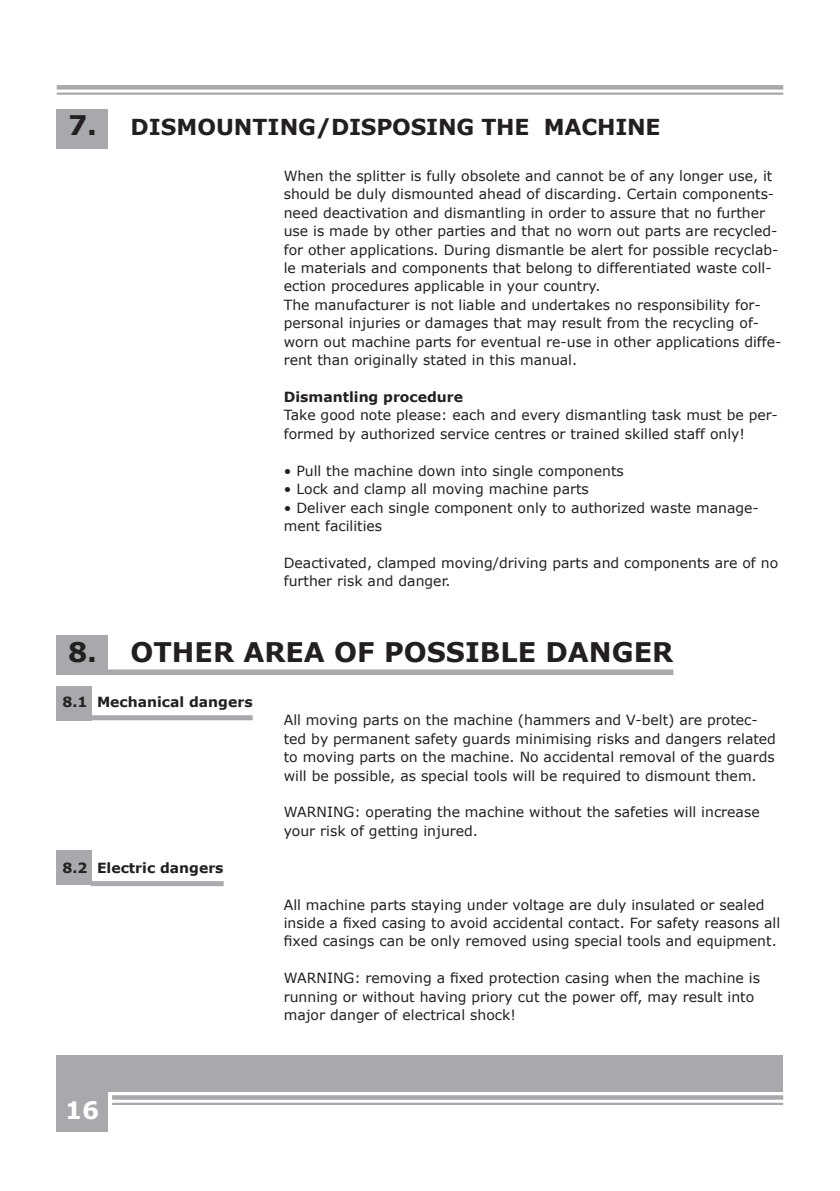
<style>
.page{position:relative;width:840px;height:1191px;background:#fff}
.page>*{position:absolute;margin:0;border:0;box-sizing:border-box;transform-origin:0 0}
.t1{font:700 27px "Verdana";color:#231f20}
.t2{font:700 24px "Verdana";color:#fff}
.t3{font:700 22px "Verdana";letter-spacing:-.01em;color:#231f20}
.t4{font:14px/18.4px "Verdana";color:#231f20}
.t5{font:700 14px "Verdana";color:#231f20}
.s1{font-size:27px}
</style>
<div class="page">
<svg style="left:112px;top:1095px;width:670px;height:4px;background:#acadb1"></svg>
<hr style="left:112px;top:1102px;width:670px;height:3px;background:#a8a9ad">
<div style="left:57px;top:85px;width:725px;height:5px;background:#a8a9ad"></div>
<hr style="left:57px;top:92px;width:725px;height:3px;background:#a8a9ad">
<div style="left:57px;top:1054px;width:725px;height:37px;background:#a8a9ad"></div>
<div style="left:57px;top:1090px;width:51px;height:41px;background:#a8a9ad"></div>
<div style="left:57px;top:109px;width:51px;height:40px;background:#a8a9ad"></div>
<div style="left:57px;top:635px;width:51px;height:40px;background:#a8a9ad"></div>
<div style="left:57px;top:686px;width:35px;height:34px;background:#a8a9ad"></div>
<div style="left:57px;top:850px;width:35px;height:34px;background:#a8a9ad"></div>
<div style="left:91px;top:715px;width:161px;height:5px;background:#a8a9ad"></div>
<div style="left:91px;top:881px;width:132px;height:5px;background:#a8a9ad"></div>
<div style="left:68px;top:669px;width:605px;height:6px;background:#a8a9ad"></div>
<h3 class="t3" style="left:68px;top:112px;width:593px"><span class="s1">7.</span> DISMOUNTING/DISPOSING THE MACHINE</h3>
<p class="t4" style="left:283px;top:166px;width:499px">When the splitter is fully obsolete and cannot be of any longer use, it should be duly dismounted ahead of discarding. Certain components&shy;need deactivation and dismantling in order to assure that no further use is made by other parties and that no worn out parts are recycled&shy;for other applications. During dismantle be alert for possible recyclab&shy;le materials and components that belong to differentiated waste coll&shy;ection procedures applicable in your country.<br>The manufacturer is not liable and undertakes no responsibility for&shy;personal injuries or damages that may result from the recycling of&shy;worn out machine parts for eventual re-use in other applications diffe&shy;rent than originally stated in this manual.</p>
<p class="t5" style="left:283px;top:387px;width:181px">Dismantling procedure</p>
<p class="t4" style="left:283px;top:406px;width:495px">Take good note please: each and every dismantling task must be per&shy;formed by authorized service centres or trained skilled staff only!</p>
<p class="t4" style="left:283px;top:461px;width:341px">• Pull the machine down into single components</p>
<p class="t4" style="left:283px;top:480px;width:306px">• Lock and clamp all moving machine parts</p>
<p class="t4" style="left:283px;top:498px;width:476px">• Deliver each single component only to authorized waste manage&shy;ment facilities</p>
<p class="t4" style="left:283px;top:553px;width:495px">Deactivated, clamped moving/driving parts and components are of no further risk and danger.</p>
<h1 class="t1" style="left:68px;top:632px;width:606px">8. OTHER AREA OF POSSIBLE DANGER</h1>
<p class="t5" style="left:62px;top:692px;width:192px">8.1 Mechanical dangers</p>
<p class="t5" style="left:62px;top:857px;width:163px">8.2 Electric dangers</p>
<h2 class="t2" style="left:65px;top:1093px;width:36px">16</h2>
<p class="t4" style="left:283px;top:711px;width:493px">All moving parts on the machine (hammers and V-belt) are protec&shy;ted by permanent safety guards minimising risks and dangers related to moving parts on the machine. No accidental removal of the guards will be possible, as special tools will be required to dismount them.</p>
<p class="t4" style="left:283px;top:803px;width:477px">WARNING: operating the machine without the safeties will increase your risk of getting injured.</p>
<p class="t4" style="left:283px;top:895px;width:497px">All machine parts staying under voltage are duly insulated or sealed inside a fixed casing to avoid accidental contact. For safety reasons all fixed casings can be only removed using special tools and equipment.</p>
<p class="t4" style="left:283px;top:969px;width:477px">WARNING: removing a fixed protection casing when the machine is running or without having priory cut the power off, may result into major danger of electrical shock!</p>
</div>
